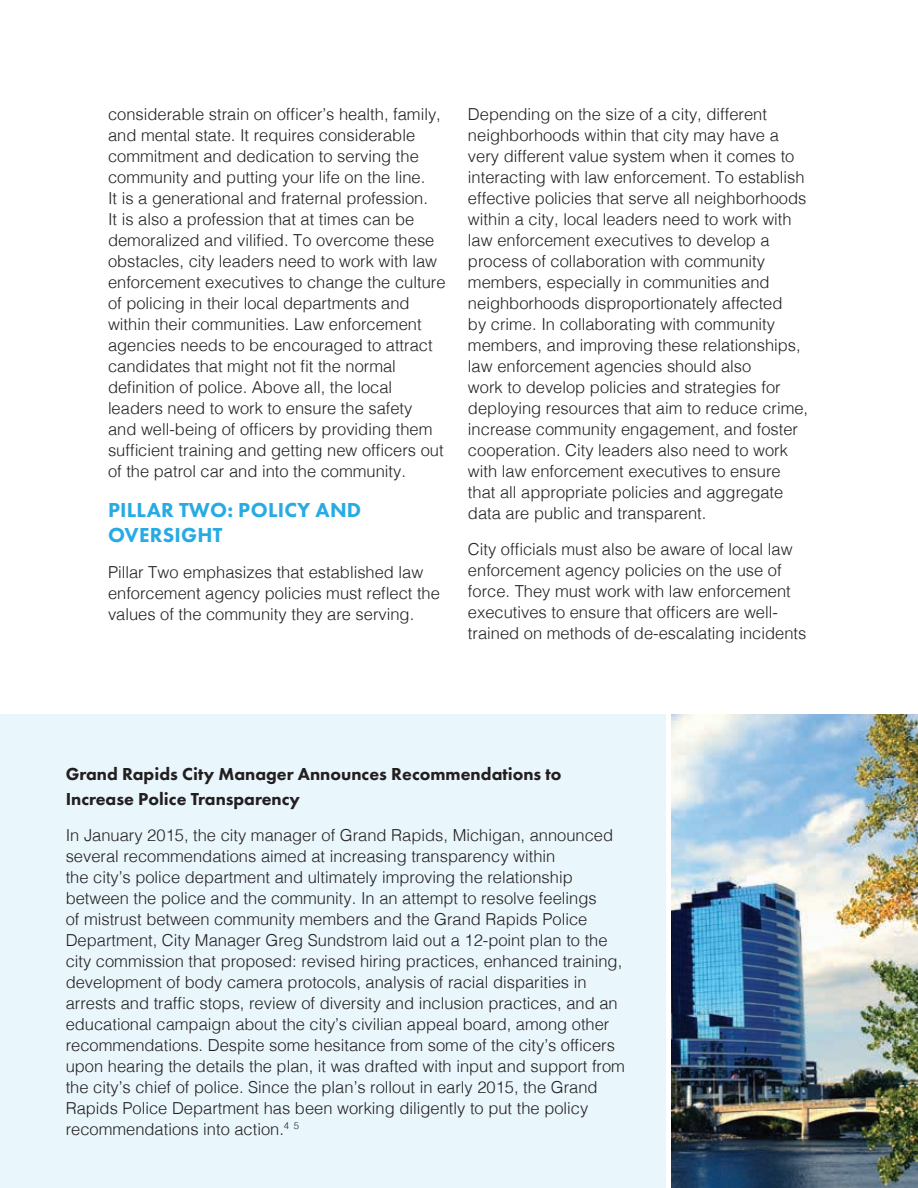
<style>
.page{position:relative;width:918px;height:1188px;background:#fff}
.page>*{position:absolute;margin:0;border:0;box-sizing:border-box;transform-origin:0 0}
.t1{font:800 21px/25.2px "Futura PT";letter-spacing:.01em;color:#27abe2}
.t2{font:800 18px/25.2px "Futura PT";color:#231f20}
.t3{font:300 16.5px/21px "Helvetica";color:#231f20}
</style>
<div class="page">
<div style="left:0;top:715px;width:665px;height:473px;background:#e9f6fc"></div>
<img style="left:671px;top:715px;width:247px;height:473px">
<p class="t3" style="left:108px;top:102px;width:339px">considerable strain on officer’s health, family, and mental state. It requires considerable commitment and dedication to serving the community and putting your life on the line.<br>It is a generational and fraternal profession.<br>It is also a profession that at times can be demoralized and vilified. To overcome these obstacles, city leaders need to work with law enforcement executives to change the culture of policing in their local departments and within their communities. Law enforcement agencies needs to be encouraged to attract candidates that might not fit the normal definition of police. Above all, the local leaders need to work to ensure the safety<br>and well-being of officers by providing them sufficient training and getting new officers out of the patrol car and into the community.</p>
<p class="t1" style="left:108px;top:497px;width:255px">PILLAR TWO: POLICY AND<br>OVERSIGHT</p>
<p class="t3" style="left:108px;top:561px;width:333px">Pillar Two emphasizes that established law enforcement agency policies must reflect the values of the community they are serving.</p>
<p class="t3" style="left:468px;top:102px;width:342px">Depending on the size of a city, different neighborhoods within that city may have a very different value system when it comes to interacting with law enforcement. To establish effective policies that serve all neighborhoods within a city, local leaders need to work with law enforcement executives to develop a process of collaboration with community members, especially in communities and neighborhoods disproportionately affected<br>by crime. In collaborating with community members, and improving these relationships, law enforcement agencies should also<br>work to develop policies and strategies for deploying resources that aim to reduce crime, increase community engagement, and foster cooperation. City leaders also need to work with law enforcement executives to ensure that all appropriate policies and aggregate data are public and transparent.</p>
<p class="t3" style="left:468px;top:537px;width:340px">City officials must also be aware of local law enforcement agency policies on the use of force. They must work with law enforcement executives to ensure that officers are well&shy;trained on methods of de-escalating incidents</p>
<p class="t2" style="left:66px;top:761px;width:497px">Grand Rapids City Manager Announces Recommendations to<br>Increase Police Transparency</p>
<p class="t3" style="left:66px;top:823px;width:561px">In January 2015, the city manager of Grand Rapids, Michigan, announced several recommendations aimed at increasing transparency within<br>the city’s police department and ultimately improving the relationship between the police and the community. In an attempt to resolve feelings<br>of mistrust between community members and the Grand Rapids Police Department, City Manager Greg Sundstrom laid out a 12-point plan to the city commission that proposed: revised hiring practices, enhanced training, development of body camera protocols, analysis of racial disparities in arrests and traffic stops, review of diversity and inclusion practices, and an educational campaign about the city’s civilian appeal board, among other recommendations. Despite some hesitance from some of the city’s officers upon hearing the details the plan, it was drafted with input and support from the city’s chief of police. Since the plan’s rollout in early 2015, the Grand Rapids Police Department has been working diligently to put the policy recommendations into action.<sup>4</sup> <sup>5</sup></p>
</div>
